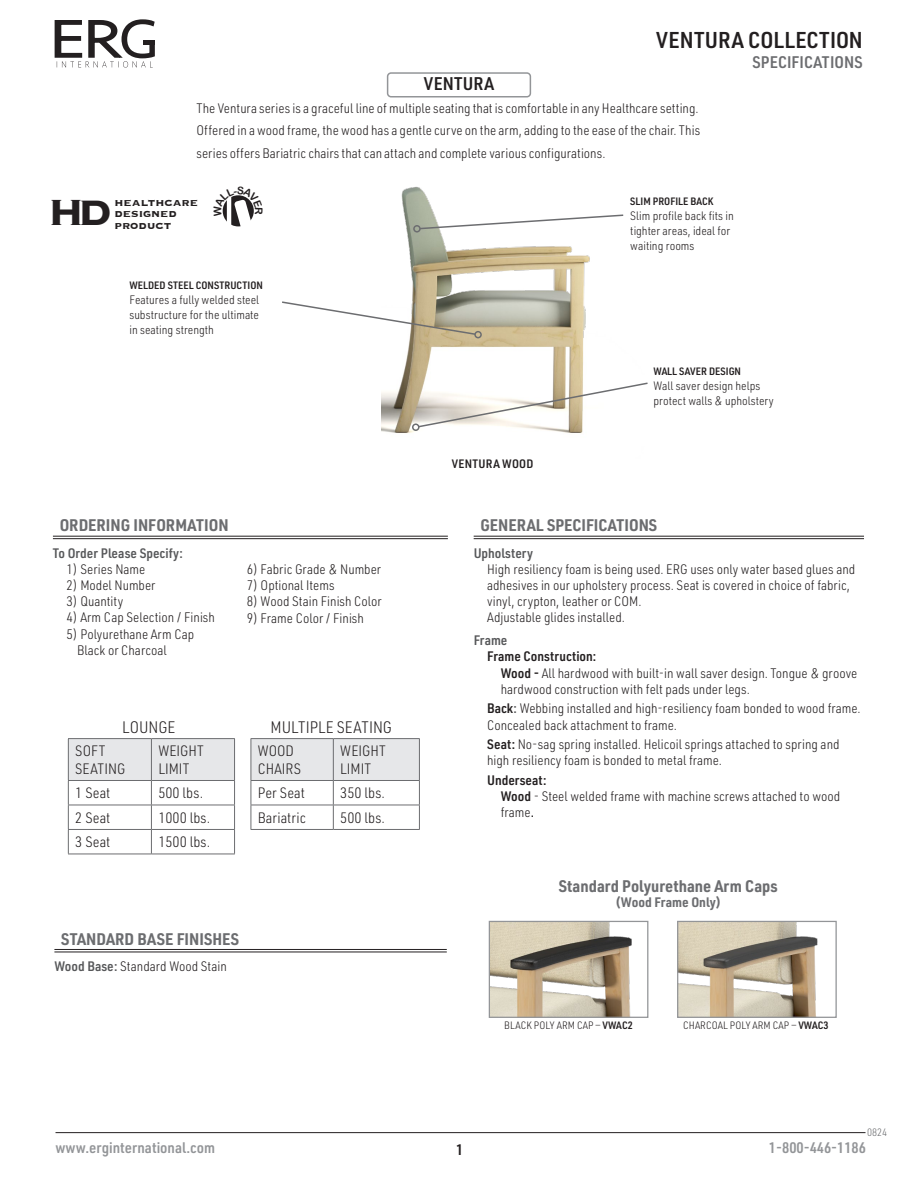
<style>
.page{position:relative;width:918px;height:1188px;background:#fff}
.page>*{position:absolute;margin:0;border:0;box-sizing:border-box;transform-origin:0 0}
.Headers{font:700 47.25px "Copperplate";color:#231f20}
.H_LT_PG_Header{font:600 22.5px "URWDIN Semi Cond";letter-spacing:.015em;color:#231f20}
.New_Intro_text{font:600 18px "URWDIN Semi Cond";letter-spacing:.015em;color:#231f20}
.NEW_Subhead_rule_below{font:700 16.5px "URWDIN Semi Cond";color:#6c6d70}
.HLeftPageSubHead2{font:600 16.5px "URWDIN Semi Cond";letter-spacing:.01em;color:#6c6d70}
.Price_Cols_ProdSpec{font:300 16.35px "URWDIN Semi Cond";color:#231f20}
.t1{font:600 15px "URWDIN Semi Cond";color:#939598}
.t2{font:600 15px "URWDIN Semi Cond";color:#231f20}
.Price_Cols_ProdSpec-2{font:300 14.85px/17.4px "URWDIN Semi Cond";color:#231f20}
.Headers-2{font:700 13.65px "Copperplate";letter-spacing:-.005em;color:#231f20}
.New_List_text{font:300 13.5px/16.2px "URWDIN Semi Cond";color:#231f20}
.New_Intro_text-2{font:300 13.5px/22.5px "URWDIN Semi Cond";color:#231f20}
.New_Subhead_9pt_80{font:600 13.5px "URWDIN Semi Cond";color:#57585a}
.New_List_text-2{font:600 13.5px "URWDIN Semi Cond";color:#231f20}
.New_Subhead_9pt_80-2{font:300 13.5px "URWDIN Semi Cond";color:#231f20}
.NEW_Subhead_rule_below-2{font:700 13.5px "URWDIN Semi Cond";color:#6c6d70}
.New_Table_price{font:300 12px/15px "URWDIN Semi Cond";color:#231f20}
.C_pictorial_specpg_text{font:600 12px "URWDIN Semi Cond";letter-spacing:.025em;color:#231f20}
.NEW_Callout_7_point{font:600 10.5px "URWDIN Semi Cond";color:#231f20}
.NEW_Callout_7_point-2{font:300 10.5px "URWDIN Semi Cond";color:#231f20}
.t3{font:300 10.5px "URWDIN Semi Cond";color:#6c6d70}
.s1{font-weight:600;color:#57585a}
.s2{font-weight:600}
.s3{font-weight:500}
</style>
<div class="page">
<hr style="left:56px;top:1132px;width:810px;height:1px;background:#231f20">
<svg style="left:54px;top:19px;width:101px;height:48px"></svg>
<div style="left:144px;top:40px;width:11px;height:5px;background:#231f20"></div>
<hr style="left:474px;top:536px;width:390px;height:1px;background:#231f20">
<hr style="left:474px;top:538px;width:390px;height:1px;background:#231f20">
<hr style="left:53px;top:536px;width:395px;height:1px;background:#231f20">
<hr style="left:53px;top:538px;width:395px;height:1px;background:#231f20">
<div style="left:387px;top:72px;width:144px;height:26px;border:2px solid #939598;border-radius:4px"></div>
<img style="left:491px;top:923px;width:141px;height:93px">
<div style="left:489px;top:921px;width:159px;height:97px;border:1px solid #939598"></div>
<img style="left:679px;top:923px;width:139px;height:93px">
<div style="left:677px;top:921px;width:160px;height:97px;border:1px solid #939598"></div>
<hr style="left:251px;top:738px;width:82px;height:1px;background:#6c6d70">
<hr style="left:333px;top:738px;width:87px;height:1px;background:#6c6d70">
<hr style="left:251px;top:829px;width:82px;height:1px;background:#6c6d70">
<svg style="left:251px;top:739px;width:169px;height:90px"></svg>
<hr style="left:333px;top:829px;width:87px;height:1px;background:#6c6d70">
<hr style="left:68px;top:738px;width:83px;height:1px;background:#6c6d70">
<hr style="left:151px;top:738px;width:84px;height:1px;background:#6c6d70">
<hr style="left:68px;top:854px;width:83px;height:1px;background:#6c6d70">
<svg style="left:68px;top:739px;width:167px;height:115px"></svg>
<hr style="left:151px;top:854px;width:84px;height:1px;background:#6c6d70">
<hr style="left:54px;top:949px;width:393px;height:1px;background:#231f20">
<hr style="left:54px;top:952px;width:393px;height:1px;background:#231f20">
<img style="left:381px;top:186px;width:209px;height:247px">
<svg style="left:418px;top:214px;width:206px;height:16px"></svg>
<div style="left:413px;top:225px;width:8px;height:8px;border:2px solid #6c6d70;border-radius:50%"></div>
<svg style="left:417px;top:381px;width:231px;height:47px"></svg>
<div style="left:412px;top:423px;width:8px;height:8px;border:2px solid #6c6d70;border-radius:50%"></div>
<svg style="left:282px;top:300px;width:195px;height:36px"></svg>
<div style="left:474px;top:331px;width:8px;height:7px;border:2px solid #6c6d70;border-radius:50%"></div>
<svg style="left:222px;top:195px;width:32px;height:32px"></svg>
<p class="H_LT_PG_Header" style="left:656px;top:25px;width:208px">VENTURA COLLECTION</p>
<p class="HLeftPageSubHead2" style="left:752px;top:51px;width:112px">SPECIFICATIONS</p>
<p class="New_Intro_text" style="left:424px;top:72px;width:72px">VENTURA</p>
<p class="New_Intro_text-2" style="left:197px;top:96px;width:505px;text-align:justify">The Ventura series is a graceful line of multiple seating that is comfortable in any Healthcare setting.<br>Offered in a wood frame, the wood has a gentle curve on the arm, adding to the ease of the chair. This series offers Bariatric chairs that can attach and complete various configurations.</p>
<p class="Headers-2" style="left:115px;top:193px;width:85px">healthcare</p>
<p class="Headers-2" style="left:115px;top:205px;width:64px">designed</p>
<p class="Headers" style="left:48px;top:181px;width:65px">HD</p>
<p class="Headers-2" style="left:115px;top:216px;width:58px">product</p>
<p class="NEW_Callout_7_point" style="left:129px;top:278px;width:135px">WELDED STEEL CONSTRUCTION</p>
<p class="New_Table_price" style="left:129px;top:292px;width:131px;text-align:justify">Features a fully welded steel substructure for the ultimate in seating strength</p>
<p class="NEW_Subhead_rule_below" style="left:60px;top:514px;width:171px">ORDERING INFORMATION</p>
<p class="New_Subhead_9pt_80" style="left:53px;top:544px;width:132px">To Order Please Specify:</p>
<p class="New_Intro_text-2" style="left:66px;top:557px;width:81px">1) Series Name</p>
<p class="New_Intro_text-2" style="left:66px;top:574px;width:91px">2) Model Number</p>
<p class="New_Intro_text-2" style="left:66px;top:590px;width:58px">3) Quantity</p>
<p class="New_Intro_text-2" style="left:66px;top:606px;width:150px">4) Arm Cap Selection / Finish</p>
<p class="New_Intro_text-2" style="left:77px;top:625px;width:119px;line-height:16.2px;text-indent:-11px">5) Polyurethane Arm Cap<br>Black or Charcoal</p>
<p class="New_Intro_text-2" style="left:247px;top:558px;width:136px">6) Fabric Grade &amp; Number</p>
<p class="New_Intro_text-2" style="left:247px;top:574px;width:89px">7) Optional Items</p>
<p class="New_Intro_text-2" style="left:247px;top:590px;width:137px">8) Wood Stain Finish Color</p>
<p class="New_Intro_text-2" style="left:247px;top:606px;width:119px">9) Frame Color / Finish</p>
<p class="Price_Cols_ProdSpec" style="left:122px;top:716px;width:55px">LOUNGE</p>
<p class="Price_Cols_ProdSpec-2" style="left:75px;top:742px;width:51px">SOFT<br>SEATING</p>
<p class="Price_Cols_ProdSpec-2" style="left:158px;top:742px;width:47px">WEIGHT<br>LIMIT</p>
<p class="Price_Cols_ProdSpec-2" style="left:75px;top:784px;width:37px">1 Seat</p>
<p class="Price_Cols_ProdSpec-2" style="left:158px;top:784px;width:46px">500 lbs.</p>
<p class="Price_Cols_ProdSpec-2" style="left:75px;top:808px;width:37px">2 Seat</p>
<p class="Price_Cols_ProdSpec-2" style="left:158px;top:808px;width:53px">1000 lbs.</p>
<p class="Price_Cols_ProdSpec-2" style="left:75px;top:833px;width:37px">3 Seat</p>
<p class="Price_Cols_ProdSpec-2" style="left:158px;top:833px;width:53px">1500 lbs.</p>
<p class="Price_Cols_ProdSpec" style="left:271px;top:716px;width:123px">MULTIPLE SEATING</p>
<p class="Price_Cols_ProdSpec-2" style="left:258px;top:742px;width:45px">WOOD<br>CHAIRS</p>
<p class="Price_Cols_ProdSpec-2" style="left:340px;top:742px;width:47px">WEIGHT<br>LIMIT</p>
<p class="Price_Cols_ProdSpec-2" style="left:258px;top:784px;width:49px">Per Seat</p>
<p class="Price_Cols_ProdSpec-2" style="left:340px;top:784px;width:46px">350 lbs.</p>
<p class="Price_Cols_ProdSpec-2" style="left:258px;top:808px;width:49px">Bariatric</p>
<p class="Price_Cols_ProdSpec-2" style="left:340px;top:808px;width:46px">500 lbs.</p>
<p class="NEW_Subhead_rule_below" style="left:61px;top:928px;width:180px">STANDARD BASE FINISHES</p>
<p class="New_Subhead_9pt_80-2" style="left:54px;top:957px;width:174px"><span class="s1">Wood Base:</span> Standard Wood Stain</p>
<p class="NEW_Callout_7_point" style="left:630px;top:194px;width:85px">SLIM PROFILE BACK</p>
<p class="New_Table_price" style="left:630px;top:208px;width:105px">Slim profile back fits in tighter areas, ideal for waiting rooms</p>
<p class="C_pictorial_specpg_text" style="left:452px;top:456px;width:83px">VENTURA WOOD</p>
<p class="NEW_Callout_7_point" style="left:654px;top:364px;width:89px">WALL SAVER DESIGN</p>
<p class="New_Table_price" style="left:654px;top:378px;width:122px">Wall saver design helps protect walls &amp; upholstery</p>
<p class="NEW_Subhead_rule_below" style="left:480px;top:514px;width:178px">GENERAL SPECIFICATIONS</p>
<p class="New_Subhead_9pt_80" style="left:474px;top:544px;width:61px">Upholstery</p>
<p class="New_List_text" style="left:487px;top:560px;width:370px">High resiliency foam is being used. ERG uses only water based glues and adhesives in our upholstery process. Seat is covered in choice of fabric, vinyl, crypton, leather or COM.</p>
<p class="New_List_text" style="left:487px;top:609px;width:139px">Adjustable glides installed.</p>
<p class="New_Subhead_9pt_80" style="left:474px;top:631px;width:35px">Frame</p>
<p class="New_List_text-2" style="left:487px;top:648px;width:111px">Frame Construction:</p>
<p class="New_List_text" style="left:501px;top:664px;width:358px"><span class="s2">Wood -</span> All hardwood with built-in wall saver design. Tongue &amp; groove hardwood construction with felt pads under legs.</p>
<p class="New_List_text" style="left:487px;top:700px;width:375px"><span class="s2">Back</span><span class="s1">:</span> Webbing installed and high-resiliency foam bonded to wood frame.<br>Concealed back attachment to frame.</p>
<p class="New_List_text" style="left:487px;top:736px;width:354px"><span class="s2">Seat:</span> No-sag spring installed. Helicoil springs attached to spring and high resiliency foam is bonded to metal frame.</p>
<p class="New_List_text-2" style="left:487px;top:771px;width:61px">Underseat:</p>
<p class="New_List_text" style="left:501px;top:788px;width:341px"><span class="s2">Wood</span> - Steel welded frame with machine screws attached to wood frame<span class="s3">.</span></p>
<p class="NEW_Subhead_rule_below" style="left:559px;top:875px;width:220px">Standard Polyurethane Arm Caps</p>
<p class="NEW_Subhead_rule_below-2" style="left:615px;top:893px;width:107px">(Wood Frame Only)</p>
<p class="NEW_Callout_7_point-2" style="left:504px;top:1019px;width:130px">BLACK POLY ARM CAP — <span class="s2">VWAC2</span></p>
<p class="NEW_Callout_7_point-2" style="left:683px;top:1019px;width:147px">CHARCOAL POLY ARM CAP — <span class="s2">VWAC3</span></p>
<p class="t3" style="left:867px;top:1125px;width:22px">0824</p>
<p class="t1" style="left:56px;top:1138px;width:161px">www.erginternational.com</p>
<p class="t2" style="left:456px;top:1139px;width:9px">1</p>
<p class="t1" style="left:769px;top:1138px;width:99px">1-800-446-1186</p>
</div>
